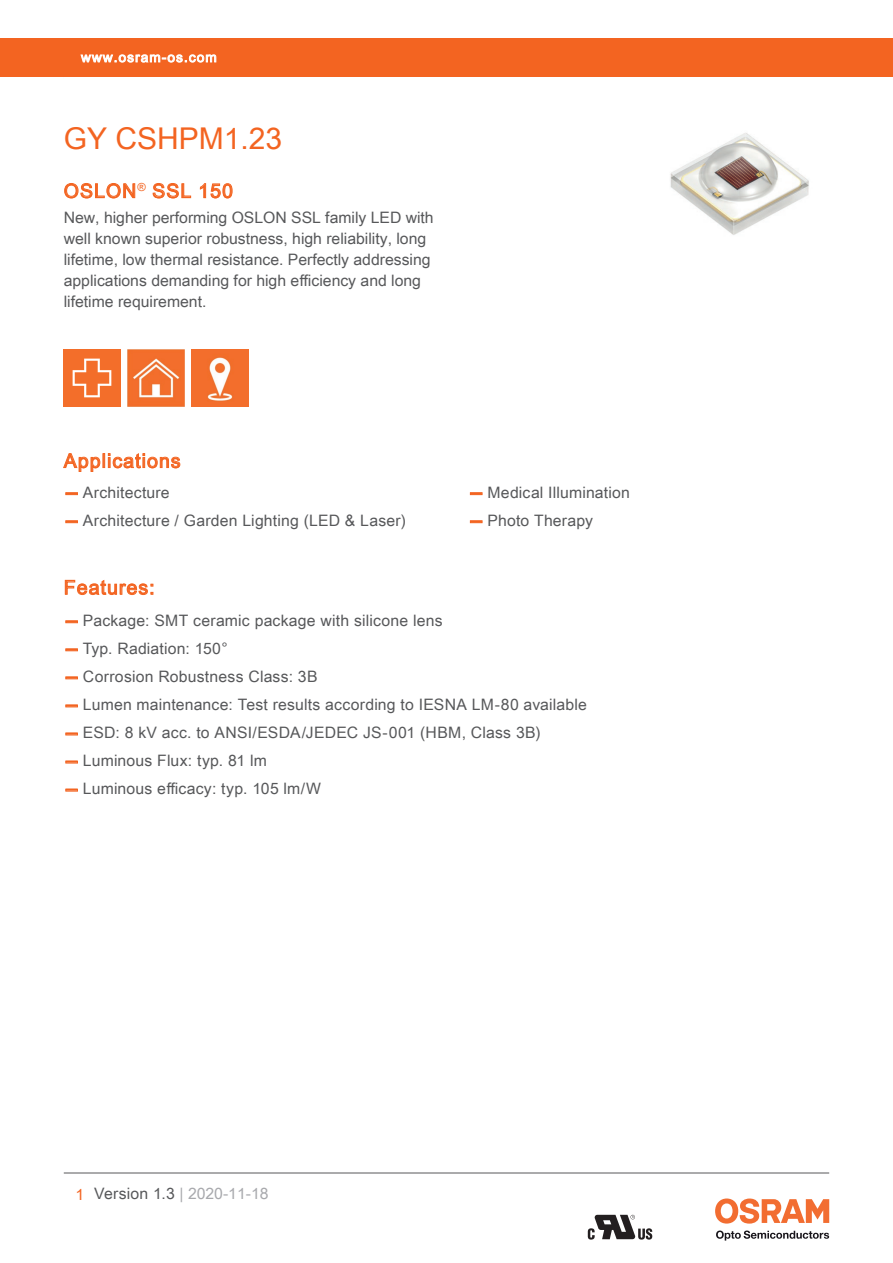
<style>
.page{position:relative;width:893px;height:1263px;background:#fff}
.page>*{position:absolute;margin:0;border:0;box-sizing:border-box;transform-origin:0 0}
.t1{font:30px "Arial Unicode MS";color:#f36421}
.t2{font:19.5px "Arial Unicode MS";letter-spacing:.055em;color:#f36421}
.t3{font:15.75px/21px "Arial Unicode MS";letter-spacing:.01em;color:#57585a}
.t4{font:15.75px "Arial Unicode MS";color:#a8a9ad}
.t5{font:13.5px "Arial Unicode MS";letter-spacing:.085em;color:#fff}
.s1{font-family:"Helvetica Neue LT Pro";font-weight:700;color:#f36421}
.s2{color:#f36421}
.s3{color:#57585a}
</style>
<div class="page">
<hr style="left:64px;top:1173px;width:765px;height:1px;background:#57585a">
<svg style="left:716px;top:1230px;width:113px;height:10px"></svg>
<svg style="left:715px;top:1198px;width:114px;height:25px"></svg>
<div style="left:0;top:38px;width:893px;height:39px;background:#f36421"></div>
<svg style="left:80px;top:54px;width:137px;height:9px"></svg>
<svg style="left:588px;top:1215px;width:64px;height:24px"></svg>
<svg style="left:63px;top:453px;width:118px;height:19px"></svg>
<img style="left:670px;top:133px;width:139px;height:102px">
<svg style="left:64px;top:183px;width:72px;height:16px"></svg>
<svg style="left:152px;top:183px;width:39px;height:16px"></svg>
<svg style="left:200px;top:183px;width:33px;height:16px"></svg>
<img style="left:64px;top:350px;width:57px;height:57px">
<img style="left:128px;top:350px;width:57px;height:57px">
<img style="left:191px;top:350px;width:58px;height:57px">
<svg style="left:66px;top:493px;width:11px;height:2px"></svg>
<svg style="left:66px;top:521px;width:11px;height:2px"></svg>
<svg style="left:470px;top:493px;width:12px;height:2px"></svg>
<svg style="left:470px;top:521px;width:12px;height:2px"></svg>
<svg style="left:65px;top:579px;width:88px;height:16px"></svg>
<svg style="left:66px;top:621px;width:11px;height:2px"></svg>
<svg style="left:66px;top:649px;width:11px;height:2px"></svg>
<svg style="left:66px;top:677px;width:11px;height:2px"></svg>
<svg style="left:66px;top:705px;width:11px;height:2px"></svg>
<svg style="left:66px;top:733px;width:11px;height:2px"></svg>
<svg style="left:66px;top:761px;width:11px;height:2px"></svg>
<svg style="left:66px;top:789px;width:11px;height:2px"></svg>
<p class="t5" style="left:81px;top:47px;width:137px">www.osram-os.com</p>
<h1 class="t1" style="left:64px;top:117px;width:220px">GY CSHPM1.23</h1>
<p class="t2" style="left:64px;top:177px;width:171px">OSLON<sup>®</sup> SSL 150</p>
<p class="t3" style="left:64px;top:207px;width:371px">New, higher performing OSLON SSL family LED with well known superior robustness, high reliability, long lifetime, low thermal resistance. Perfectly addressing applications demanding for high efficiency and long lifetime requirement.</p>
<p class="t2" style="left:64px;top:446px;width:118px">Applications</p>
<p class="t3" style="left:64px;top:482px;width:107px"><span class="s1">—</span> Architecture</p>
<p class="t3" style="left:64px;top:510px;width:344px"><span class="s1">—</span> Architecture / Garden Lighting (LED &amp; Laser)</p>
<p class="t3" style="left:468px;top:482px;width:163px"><span class="s1">—</span> Medical Illumination</p>
<p class="t3" style="left:468px;top:510px;width:126px"><span class="s1">—</span> Photo Therapy</p>
<p class="t2" style="left:64px;top:573px;width:92px">Features:</p>
<p class="t3" style="left:64px;top:610px;width:380px"><span class="s1">—</span> Package: SMT ceramic package with silicone lens</p>
<p class="t3" style="left:64px;top:638px;width:165px"><span class="s1">—</span> Typ. Radiation: 150°</p>
<p class="t3" style="left:64px;top:666px;width:255px"><span class="s1">—</span> Corrosion Robustness Class: 3B</p>
<p class="t3" style="left:64px;top:694px;width:525px"><span class="s1">—</span> Lumen maintenance: Test results according to IESNA LM-80 available</p>
<p class="t3" style="left:64px;top:722px;width:478px"><span class="s1">—</span> ESD: 8 kV acc. to ANSI/ESDA/JEDEC JS-001 (HBM, Class 3B)</p>
<p class="t3" style="left:64px;top:750px;width:205px"><span class="s1">—</span> Luminous Flux: typ. 81 lm</p>
<p class="t3" style="left:64px;top:778px;width:259px"><span class="s1">—</span> Luminous efficacy: typ. 105 lm/W</p>
<p class="t4" style="left:76px;top:1182px;width:194px"><span class="s2">1</span> <span class="s3">Version 1.3</span> | 2020-11-18</p>
</div>
